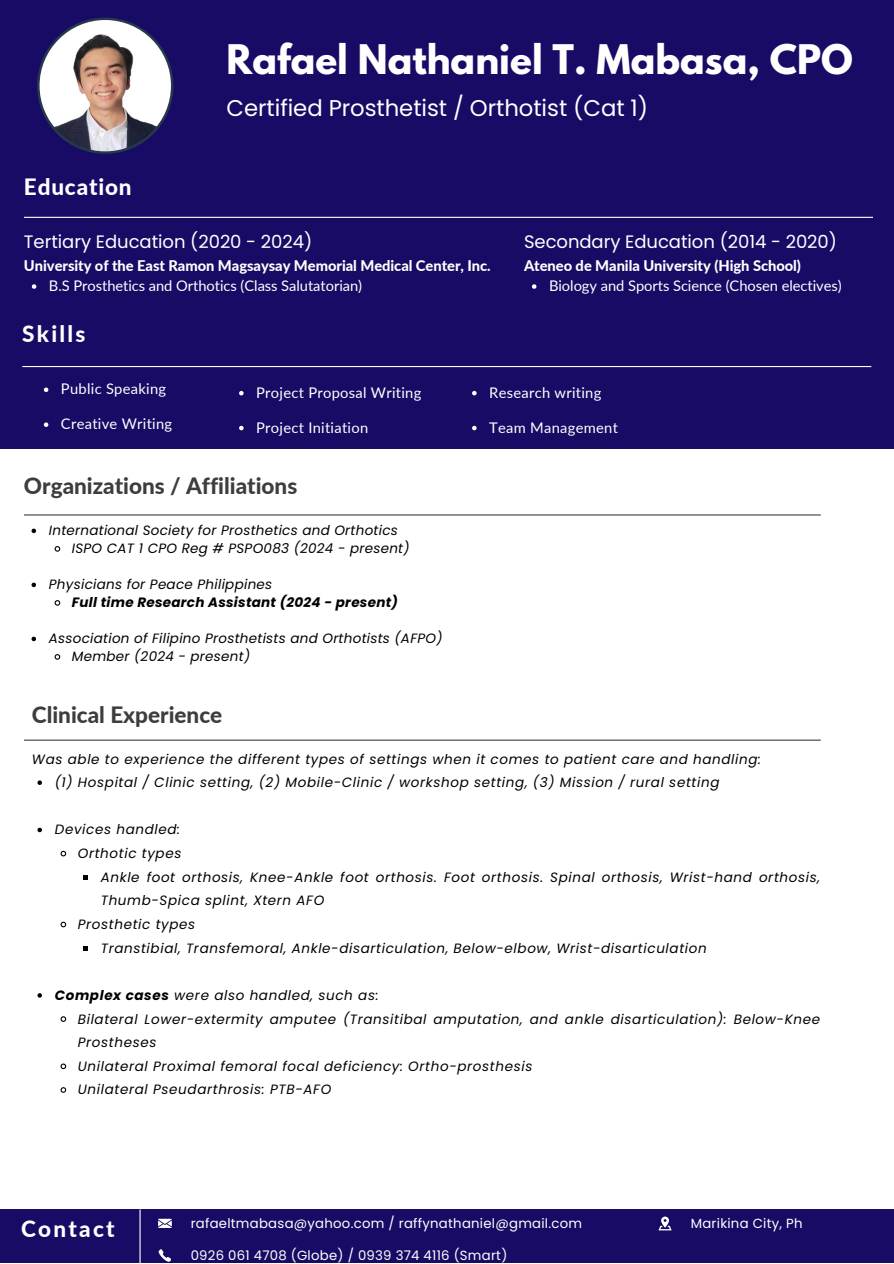
<style>
.page{position:relative;width:894px;height:1264px;background:#fff}
.page>*{position:absolute;margin:0;border:0;box-sizing:border-box;transform-origin:0 0}
.t1{font:700 36.15px "League Spartan";color:#fff}
.t2{font:22.8px "Poppins";letter-spacing:-.005em;color:#fff}
.t3{font:800 22.5px "Lato";color:#3d3d3d}
.t4{font:800 22.5px "Lato";letter-spacing:.1em;color:#fff}
.t5{font:800 22.5px "Lato";letter-spacing:.035em;color:#fff}
.t6{font:18px "Poppins";letter-spacing:-.005em;color:#fff}
.t7{font:14.7px "Lato";letter-spacing:.02em;color:#fff}
.t8{font:800 14.7px "Lato";letter-spacing:-.005em;color:#fff}
.t9{font:14.7px "Lato";letter-spacing:-.005em;color:#fff}
.t10{font:italic 13.5px/23.7px "Poppins";letter-spacing:.045em;color:#000}
.t11{font:italic 13.5px "Poppins";letter-spacing:.02em;color:#000}
.t12{font:italic 700 13.5px "Poppins";letter-spacing:.02em;color:#000}
.t13{font:13.2px "Poppins";letter-spacing:.02em;color:#fff}
.s1{font-weight:700}
</style>
<div class="page">
<div style="left:0;top:0;width:893px;height:449px;background:#180b66"></div>
<div style="left:0;top:1209px;width:893px;height:54px;background:#180b66"></div>
<hr style="left:139px;top:1209px;width:2px;height:54px;background:#fff">
<svg style="left:158px;top:1218px;width:13px;height:9px"></svg>
<svg style="left:158px;top:1249px;width:13px;height:12px"></svg>
<svg style="left:659px;top:1216px;width:12px;height:13px"></svg>
<hr style="left:24px;top:217px;width:848px;height:1px;background:#fff">
<svg style="left:532px;top:284px;width:4px;height:5px"></svg>
<svg style="left:32px;top:284px;width:4px;height:5px"></svg>
<svg style="left:37px;top:18px;width:136px;height:136px"></svg>
<hr style="left:22px;top:366px;width:849px;height:1px;background:#fff">
<svg style="left:44px;top:387px;width:4px;height:5px"></svg>
<svg style="left:44px;top:422px;width:4px;height:5px"></svg>
<svg style="left:239px;top:391px;width:4px;height:4px"></svg>
<svg style="left:239px;top:426px;width:4px;height:4px"></svg>
<svg style="left:472px;top:391px;width:4px;height:4px"></svg>
<svg style="left:472px;top:426px;width:4px;height:4px"></svg>
<hr style="left:24px;top:514px;width:796px;height:1px;background:#3d3d3d">
<svg style="left:32px;top:528px;width:4px;height:5px"></svg>
<svg style="left:54px;top:546px;width:7px;height:6px"></svg>
<svg style="left:32px;top:582px;width:4px;height:5px"></svg>
<svg style="left:54px;top:600px;width:7px;height:6px"></svg>
<svg style="left:32px;top:636px;width:4px;height:5px"></svg>
<svg style="left:54px;top:654px;width:7px;height:6px"></svg>
<svg style="left:37px;top:780px;width:5px;height:5px"></svg>
<svg style="left:37px;top:827px;width:5px;height:5px"></svg>
<svg style="left:60px;top:850px;width:7px;height:7px"></svg>
<svg style="left:84px;top:875px;width:4px;height:4px"></svg>
<svg style="left:60px;top:921px;width:7px;height:7px"></svg>
<svg style="left:84px;top:946px;width:4px;height:4px"></svg>
<svg style="left:37px;top:993px;width:5px;height:4px"></svg>
<svg style="left:60px;top:1016px;width:7px;height:6px"></svg>
<svg style="left:60px;top:1063px;width:7px;height:6px"></svg>
<svg style="left:60px;top:1087px;width:7px;height:6px"></svg>
<hr style="left:24px;top:739px;width:796px;height:1px;background:#3d3d3d">
<p class="t1" style="left:226px;top:42px;width:627px">Rafael Nathaniel T. Mabasa, CPO</p>
<h4 class="t5" style="left:24px;top:172px;width:109px">Education</h4>
<p class="t2" style="left:226px;top:92px;width:423px">Certified Prosthetist / Orthotist (Cat 1)</p>
<p class="t6" style="left:24px;top:229px;width:290px">Tertiary Education (2020 - 2024)</p>
<h2 class="t8" style="left:24px;top:256px;width:468px">University of the East Ramon Magsaysay Memorial Medical Center, Inc.</h2>
<p class="t9" style="left:49px;top:276px;width:314px">B.S Prosthetics and Orthotics (Class Salutatorian)</p>
<p class="t4" style="left:22px;top:320px;width:65px">Skills</p>
<h5 class="t6" style="left:524px;top:229px;width:314px">Secondary Education (2014 - 2020)</h5>
<p class="t8" style="left:524px;top:256px;width:278px">Ateneo de Manila University (High School)</p>
<h5 class="t9" style="left:549px;top:276px;width:294px">Biology and Sports Science (Chosen electives)</h5>
<p class="t7" style="left:61px;top:380px;width:107px">Public Speaking</p>
<p class="t7" style="left:61px;top:414px;width:113px">Creative Writing</p>
<p class="t7" style="left:256px;top:383px;width:167px">Project Proposal Writing</p>
<h2 class="t7" style="left:256px;top:418px;width:113px">Project Initiation</h2>
<p class="t3" style="left:24px;top:471px;width:275px">Organizations / Affiliations</p>
<p class="t11" style="left:49px;top:521px;width:350px">International Society for Prosthetics and Orthotics</p>
<p class="t11" style="left:72px;top:539px;width:339px">ISPO CAT 1 CPO Reg # PSPO083 (2024 - present)</p>
<h2 class="t11" style="left:49px;top:575px;width:225px">Physicians for Peace Philippines</h2>
<p class="t12" style="left:72px;top:593px;width:327px">Full time Research Assistant (2024 - present)</p>
<p class="t11" style="left:49px;top:629px;width:395px">Association of Filipino Prosthetists and Orthotists (AFPO)</p>
<p class="t11" style="left:72px;top:647px;width:180px">Member (2024 - present)</p>
<p class="t7" style="left:489px;top:383px;width:114px">Research writing</p>
<p class="t7" style="left:489px;top:418px;width:130px">Team Management</p>
<p class="t3" style="left:32px;top:701px;width:192px">Clinical Experience</p>
<p class="t10" style="left:32px;top:747px;width:730px">Was able to experience the different types of settings when it comes to patient care and handling:</p>
<p class="t10" style="left:55px;top:770px;width:666px">(1) Hospital / Clinic setting, (2) Mobile-Clinic / workshop setting, (3) Mission / rural setting</p>
<p class="t10" style="left:55px;top:817px;width:127px">Devices handled:</p>
<p class="t10" style="left:78px;top:841px;width:105px">Orthotic types</p>
<p class="t10" style="left:101px;top:865px;width:720px">Ankle foot orthosis, Knee-Ankle foot orthosis. Foot orthosis. Spinal orthosis, Wrist-hand orthosis,<br>Thumb-Spica splint, Xtern AFO</p>
<p class="t10" style="left:78px;top:912px;width:119px">Prosthetic types</p>
<p class="t10" style="left:101px;top:936px;width:607px">Transtibial, Transfemoral, Ankle-disarticulation, Below-elbow, Wrist-disarticulation</p>
<h2 class="t10" style="left:55px;top:983px;width:325px"><span class="s1">Complex cases</span> were also handled, such as:</h2>
<p class="t10" style="left:78px;top:1006px;width:743px">Bilateral Lower-extermity amputee (Transitibal amputation, and ankle disarticulation): Below-Knee<br>Prostheses</p>
<p class="t10" style="left:78px;top:1054px;width:456px">Unilateral Proximal femoral focal deficiency: Ortho-prosthesis</p>
<p class="t10" style="left:78px;top:1077px;width:255px">Unilateral Pseudarthrosis: PTB-AFO</p>
<h4 class="t4" style="left:21px;top:1214px;width:95px">Contact</h4>
<h1 class="t13" style="left:191px;top:1214px;width:393px">rafaeltmabasa@yahoo.com / raffynathaniel@gmail.com</h1>
<h3 class="t13" style="left:191px;top:1245px;width:318px">0926 061 4708 (Globe) / 0939 374 4116 (Smart)</h3>
<h2 class="t13" style="left:690px;top:1214px;width:113px">Marikina City, Ph</h2>
</div>
